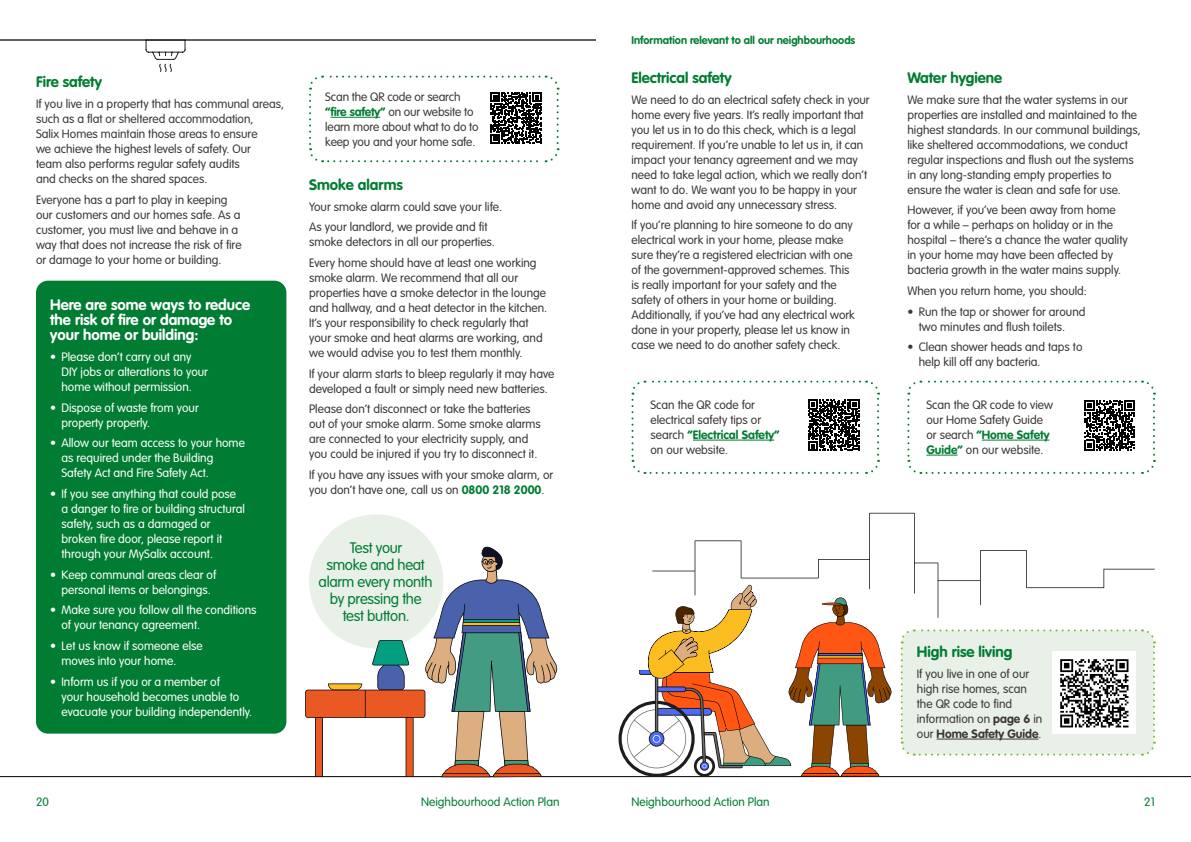
<style>
.page{position:relative;width:1191px;height:842px;background:#fff}
.page>*{position:absolute;margin:0;border:0;box-sizing:border-box;transform-origin:0 0}
.t1{font:700 15px/15px "VAG Rounded Std";color:#fff}
.t2{font:700 15px "VAG Rounded Std";color:#007d32}
.t3{font:300 15px/17px "VAG Rounded Std";letter-spacing:-.02em;color:#007d32;text-align:center}
.t4{font:300 12px/15px "VAG Rounded Std";color:#3c3835}
.t5{font:300 12px/15px "VAG Rounded Std";color:#fff}
.t6{font:300 12px "VAG Rounded Std";color:#007d32}
.t7{font:700 11px "VAG Rounded Std";color:#007d32}
.s1{font-weight:700;color:#007d32}
.s2{font-weight:700}
</style>
<div class="page">
<hr style="left:0;top:776px;width:1191px;height:1px;background:#000">
<div style="left:309px;top:514px;width:134px;height:134px;background:#e8f0e8;border-radius:50%"></div>
<svg style="left:0;top:39px;width:595px;height:124px"></svg>
<div style="left:36px;top:281px;width:250px;height:453px;background:#007d32;border-radius:12px"></div>
<svg style="left:305px;top:545px;width:254px;height:232px"></svg>
<svg style="left:907px;top:380px;width:249px;height:94px"></svg>
<svg style="left:631px;top:380px;width:249px;height:94px"></svg>
<svg style="left:618px;top:513px;width:538px;height:264px"></svg>
<p class="t2" style="left:36px;top:73px;width:67px">Fire safety</p>
<p class="t4" style="left:36px;top:97px;width:250px">If you live in a property that has communal areas, such as a flat or sheltered accommodation,<br>Salix Homes maintain those areas to ensure<br>we achieve the highest levels of safety. Our<br>team also performs regular safety audits<br>and checks on the shared spaces.</p>
<p class="t4" style="left:36px;top:192px;width:207px">Everyone has a part to play in keeping our customers and our homes safe. As a customer, you must live and behave in a way that does not increase the risk of fire or damage to your home or building.</p>
<p class="t1" style="left:50px;top:298px;width:201px">Here are some ways to reduce the risk of fire or damage to your home or building:</p>
<p class="t5" style="left:62px;top:350px;width:148px;text-indent:-11px">• Please don’t carry out any<br>DIY jobs or alterations to your home without permission.</p>
<p class="t5" style="left:62px;top:400px;width:139px;text-indent:-11px">• Dispose of waste from your property properly.</p>
<p class="t5" style="left:62px;top:436px;width:185px;text-indent:-11px">• Allow our team access to your home as required under the Building<br>Safety Act and Fire Safety Act.</p>
<p class="t5" style="left:62px;top:487px;width:185px;text-indent:-11px">• If you see anything that could pose a danger to fire or building structural safety, such as a damaged or broken fire door, please report it through your MySalix account.</p>
<p class="t5" style="left:50px;top:567px;width:167px;text-align:center">• Keep communal areas clear of personal items or belongings.</p>
<p class="t5" style="left:62px;top:603px;width:196px;text-indent:-11px">• Make sure you follow all the conditions of your tenancy agreement.</p>
<p class="t5" style="left:62px;top:639px;width:143px;text-indent:-11px">• Let us know if someone else moves into your home.</p>
<p class="t5" style="left:62px;top:674px;width:192px;text-indent:-11px">• Inform us if you or a member of<br>your household becomes unable to evacuate your building independently.</p>
<p class="t4" style="left:325px;top:90px;width:155px">Scan the QR code or search <span class="s1">“fire safety”</span> on our website to learn more about what to do to keep you and your home safe.</p>
<p class="t2" style="left:309px;top:176px;width:95px">Smoke alarms</p>
<p class="t4" style="left:309px;top:197px;width:194px;line-height:20.7px">Your smoke alarm could save your life.<br>As your landlord, we provide and fit</p>
<p class="t4" style="left:309px;top:232px;width:229px;line-height:20.7px">smoke detectors in all our properties.<br>Every home should have at least one working</p>
<p class="t4" style="left:309px;top:271px;width:240px">smoke alarm. We recommend that all our properties have a smoke detector in the lounge and hallway, and a heat detector in the kitchen.<br>It’s your responsibility to check regularly that your smoke and heat alarms are working, and we would advise you to test them monthly.</p>
<p class="t4" style="left:309px;top:366px;width:247px">If your alarm starts to bleep regularly it may have developed a fault or simply need new batteries.</p>
<p class="t4" style="left:309px;top:402px;width:233px">Please don’t disconnect or take the batteries out of your smoke alarm. Some smoke alarms are connected to your electricity supply, and you could be injured if you try to disconnect it.</p>
<p class="t4" style="left:309px;top:468px;width:246px">If you have any issues with your smoke alarm, or you don’t have one, call us on <span class="s1">0800 218 2000</span>.</p>
<p class="t3" style="left:319px;top:540px;width:115px">Test your<br>smoke and heat alarm every month by pressing the test button.</p>
<p class="t7" style="left:631px;top:34px;width:225px">Information relevant to all our neighbourhoods</p>
<p class="t2" style="left:631px;top:69px;width:102px">Electrical safety</p>
<p class="t4" style="left:631px;top:92px;width:240px">We need to do an electrical safety check in your home every five years. It’s really important that you let us in to do this check, which is a legal requirement. If you’re unable to let us in, it can impact your tenancy agreement and we may need to take legal action, which we really don’t want to do. We want you to be happy in your home and avoid any unnecessary stress.</p>
<p class="t4" style="left:631px;top:218px;width:225px">If you’re planning to hire someone to do any electrical work in your home, please make sure they’re a registered electrician with one of the government-approved schemes. This is really important for your safety and the safety of others in your home or building.<br>Additionally, if you’ve had any electrical work done in your property, please let us know in case we need to do another safety check.</p>
<p class="t2" style="left:907px;top:69px;width:96px">Water hygiene</p>
<p class="t4" style="left:907px;top:92px;width:235px">We make sure that the water systems in our properties are installed and maintained to the highest standards. In our communal buildings, like sheltered accommodations, we conduct regular inspections and flush out the systems in any long-standing empty properties to ensure the water is clean and safe for use.</p>
<p class="t4" style="left:907px;top:203px;width:222px">However, if you’ve been away from home for a while – perhaps on holiday or in the hospital – there’s a chance the water quality in your home may have been affected by bacteria growth in the water mains supply.</p>
<p class="t4" style="left:907px;top:284px;width:181px">When you return home, you should:</p>
<p class="t4" style="left:918px;top:304px;width:168px;text-indent:-11px">• Run the tap or shower for around two minutes and flush toilets.</p>
<p class="t4" style="left:918px;top:340px;width:165px;text-indent:-11px">• Clean shower heads and taps to help kill off any bacteria.</p>
<p class="t4" style="left:650px;top:398px;width:131px">Scan the QR code for electrical safety tips or search <span class="s1">“Electrical Safety” </span>on our website.</p>
<p class="t4" style="left:926px;top:398px;width:128px">Scan the QR code to view our Home Safety Guide or search <span class="s1">“Home Safety<br>Guide”</span> on our website.</p>
<p class="t2" style="left:917px;top:643px;width:97px">High rise living</p>
<p class="t4" style="left:917px;top:666px;width:127px">If you live in one of our high rise homes, scan the QR code to find information on <span class="s2">page 6</span> in our <span class="s2">Home Safety Guide</span>.</p>
<p class="t6" style="left:36px;top:795px;width:14px">20</p>
<p class="t6" style="left:421px;top:795px;width:140px">Neighbourhood Action Plan</p>
<p class="t6" style="left:631px;top:795px;width:140px">Neighbourhood Action Plan</p>
<p class="t6" style="left:1144px;top:795px;width:12px">21</p>
</div>
